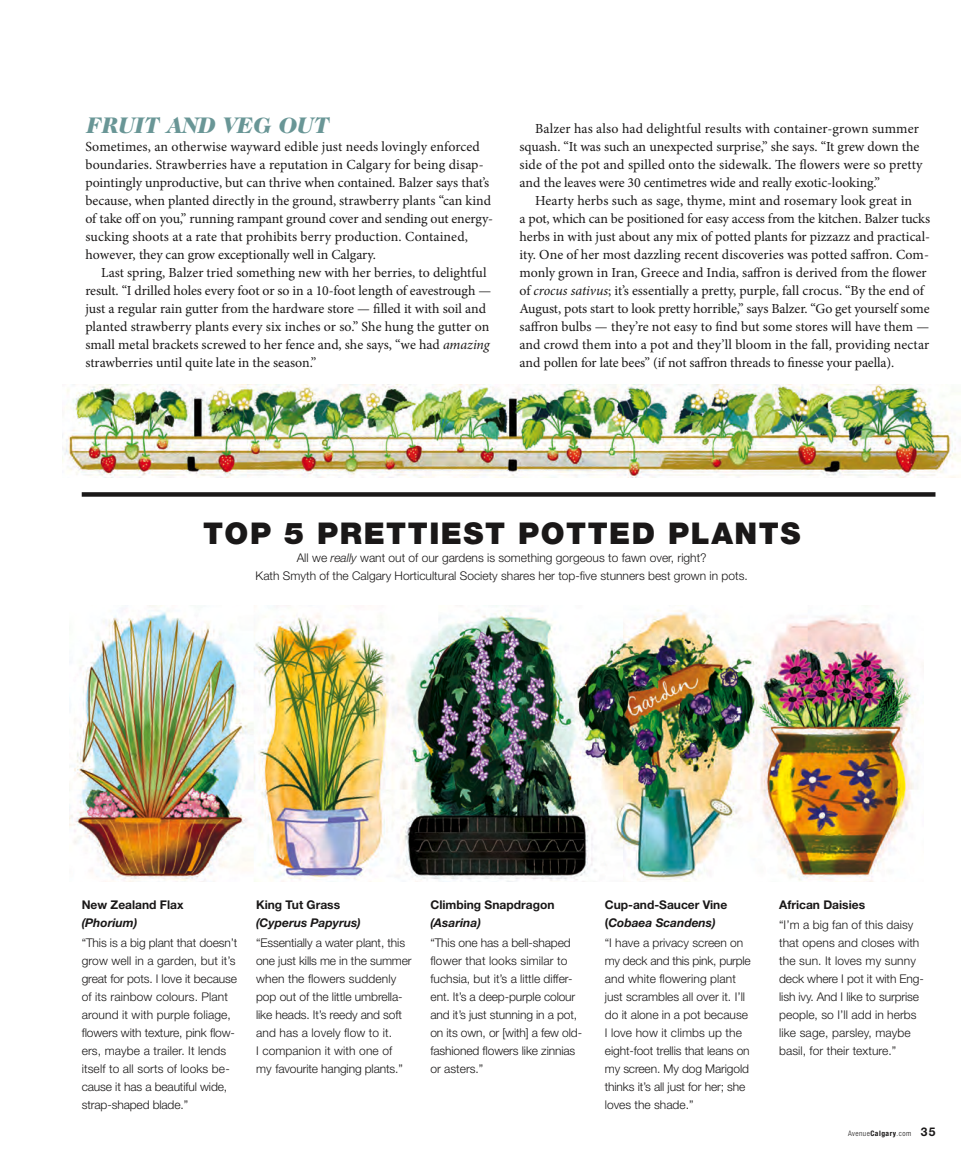
<style>
.page{position:relative;width:974px;height:1163px;background:#fff}
.page>*{position:absolute;margin:0;border:0;box-sizing:border-box;transform-origin:0 0}
.t1{font:900 30px "Helvetica Neue";letter-spacing:.05em;color:#1a1818}
.t2{font:italic 900 22.5px "Caslon Two Twenty Four";color:#699696}
.t3{font:13.8px/18px "Minion Pro";color:#1a1818}
.t4{font:300 12px/18px "Helvetica Neue";color:#1a1818}
.t5{font:700 12px/18px "Helvetica Neue";color:#1a1818}
.t6{font:italic 700 12px "Helvetica Neue";color:#1a1818}
.t7{font:300 condensed 7.5px "Helvetica Neue";letter-spacing:.065em;color:#1a1818}
.s1{font-style:italic}
.s2{font-weight:700}
.s3{font-weight:700;font-stretch:normal;font-size:12px}
</style>
<div class="page">
<img style="left:62px;top:385px;width:898px;height:92px">
<img style="left:70px;top:605px;width:848px;height:276px">
<svg style="left:82px;top:492px;width:853px;height:4px;background:#252323"></svg>
<h2 class="t2" style="left:85px;top:112px;width:245px">FRUIT AND VEG OUT</h2>
<p class="t3" style="left:85px;top:137px;width:409px">Sometimes, an otherwise wayward edible just needs lovingly enforced boundaries. Strawberries have a reputation in Calgary for being disap&shy;pointingly unproductive, but can thrive when contained. Balzer says that’s because, when planted directly in the ground, strawberry plants “can kind of take off on you,” running rampant ground cover and sending out energy&shy;sucking shoots at a rate that prohibits berry production. Contained, however, they can grow exceptionally well in Calgary.</p>
<p class="t3" style="left:85px;top:263px;width:407px;text-indent:16px">Last spring, Balzer tried something new with her berries, to delightful result. “I drilled holes every foot or so in a 10-foot length of eavestrough — just a regular rain gutter from the hardware store — filled it with soil and planted strawberry plants every six inches or so.” She hung the gutter on small metal brackets screwed to her fence and, she says, “we had <span class="s1">amazing </span>strawberries until quite late in the season.”</p>
<p class="t3" style="left:519px;top:119px;width:404px;text-indent:16px">Balzer has also had delightful results with container-grown summer squash. “It was such an unexpected surprise,” she says. “It grew down the side of the pot and spilled onto the sidewalk. The flowers were so pretty and the leaves were 30 centimetres wide and really exotic-looking.”</p>
<p class="t3" style="left:519px;top:191px;width:412px;text-indent:16px">Hearty herbs such as sage, thyme, mint and rosemary look great in<br>a pot, which can be positioned for easy access from the kitchen. Balzer tucks herbs in with just about any mix of potted plants for pizzazz and practical&shy;ity. One of her most dazzling recent discoveries was potted saffron. Com&shy;monly grown in Iran, Greece and India, saffron is derived from the flower of <span class="s1">crocus sativus</span>; it’s essentially a pretty, purple, fall crocus. “By the end of August, pots start to look pretty horrible,” says Balzer. “Go get yourself some saffron bulbs — they’re not easy to find but some stores will have them — and crowd them into a pot and they’ll bloom in the fall, providing nectar and pollen for late bees” (if not saffron threads to finesse your paella).</p>
<h1 class="t1" style="left:203px;top:515px;width:598px">TOP 5 PRETTIEST POTTED PLANTS</h1>
<p class="t4" style="left:255px;top:549px;width:493px;text-align:center">All we <span class="s1">really</span> want out of our gardens is something gorgeous to fawn over, right?<br>Kath Smyth of the Calgary Horticultural Society shares her top-five stunners best grown in pots.</p>
<p class="t5" style="left:82px;top:895px;width:103px">New Zealand Flax</p>
<p class="t6" style="left:82px;top:915px;width:57px">(Phorium)</p>
<p class="t4" style="left:82px;top:933px;width:157px">“This is a big plant that doesn’t grow well in a garden, but it’s great for pots. I love it because of its rainbow colours. Plant around it with purple foliage, flowers with texture, pink flow&shy;ers, maybe a trailer. It lends itself to all sorts of looks be&shy;cause it has a beautiful wide, strap-shaped blade.”</p>
<p class="t5" style="left:256px;top:895px;width:86px">King Tut Grass</p>
<p class="t6" style="left:256px;top:914px;width:106px">(Cyperus Papyrus)</p>
<p class="t4" style="left:256px;top:933px;width:157px">“Essentially a water plant, this one just kills me in the summer when the flowers suddenly pop out of the little umbrella&shy;like heads. It’s reedy and soft and has a lovely flow to it.<br>I companion it with one of<br>my favourite hanging plants.”</p>
<p class="t5" style="left:430px;top:895px;width:125px">Climbing Snapdragon</p>
<p class="t6" style="left:430px;top:914px;width:52px">(Asarina)</p>
<p class="t4" style="left:430px;top:933px;width:153px">“This one has a bell-shaped flower that looks similar to fuchsia, but it’s a little differ&shy;ent. It’s a deep-purple colour and it’s just stunning in a pot, on its own, or [with] a few old&shy;fashioned flowers like zinnias or asters.”</p>
<p class="t5" style="left:604px;top:895px;width:124px">Cup-and-Saucer Vine (<span class="s1">Cobaea Scandens)</span></p>
<p class="t4" style="left:604px;top:933px;width:147px">“I have a privacy screen on my deck and this pink, purple and white flowering plant just scrambles all over it. I’ll do it alone in a pot because<br>I love how it climbs up the eight-foot trellis that leans on my screen. My dog Marigold thinks it’s all just for her; she loves the shade.”</p>
<p class="t5" style="left:779px;top:895px;width:87px">African Daisies</p>
<p class="t4" style="left:779px;top:915px;width:146px">“I’m a big fan of this daisy that opens and closes with the sun. It loves my sunny deck where I pot it with Eng&shy;lish ivy. And I like to surprise people, so I’ll add in herbs like sage, parsley, maybe basil, for their texture.”</p>
<p class="t7" style="left:848px;top:1128px;width:89px">Avenue<span class="s2">Calgary</span>.com <span class="s3">35</span></p>
</div>
